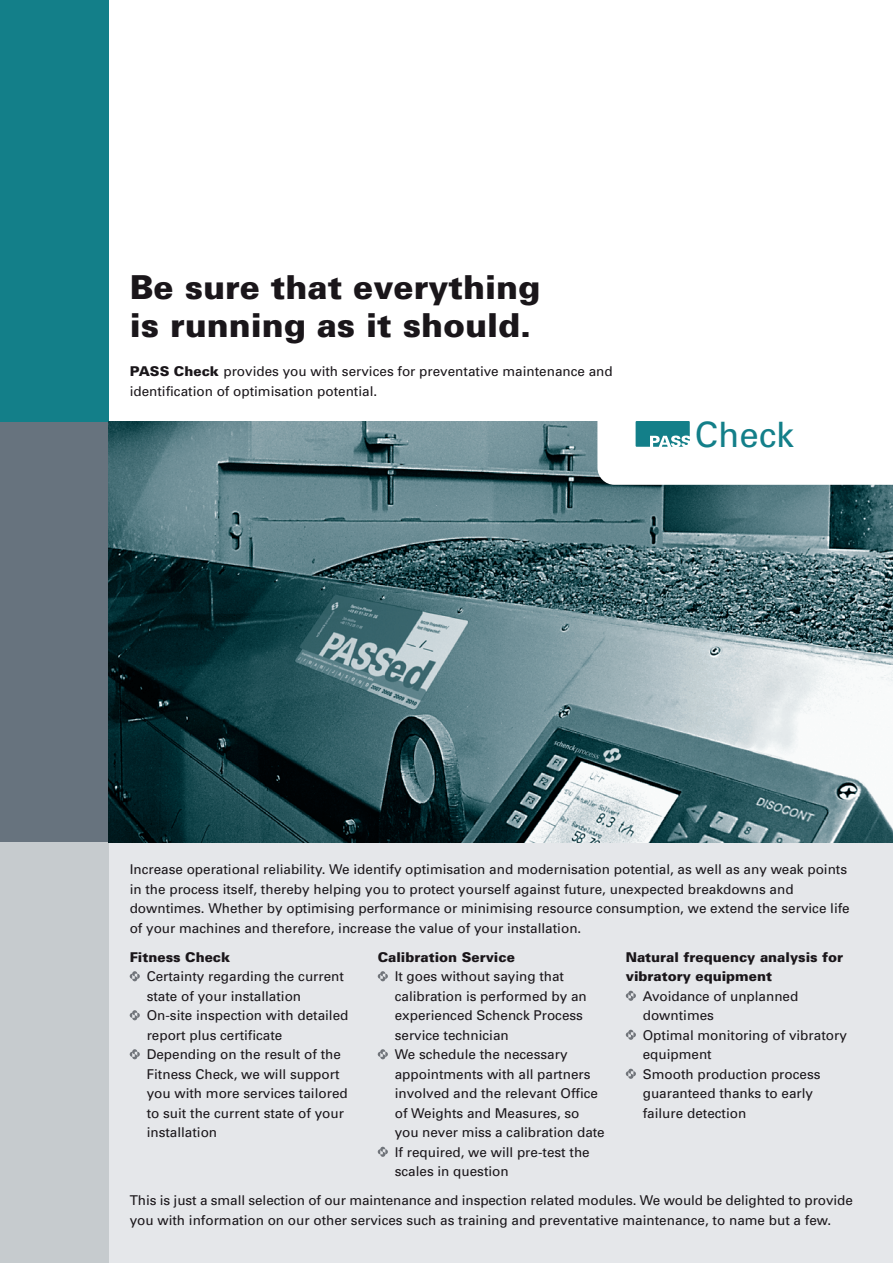
<style>
.page{position:relative;width:893px;height:1263px;background:#fff}
.page>*{position:absolute;margin:0;border:0;box-sizing:border-box;transform-origin:0 0}
.t1{font:34.95px "Univers";color:#137f89}
.t2{font:900 33px/38px "Univers";color:#1a161a}
.t3{font:13.5px/19.5px "Univers";color:#1a161a}
.t4{font:900 13.5px "Univers";color:#1a161a}
.s1{font-weight:900}
</style>
<div class="page">
<div style="left:0;top:842px;width:893px;height:421px;background:#e5e7ea"></div>
<div style="left:0;top:842px;width:108px;height:421px;background:#c6cbce"></div>
<div style="left:0;top:421px;width:108px;height:421px;background:#67737e"></div>
<div style="left:0;top:0;width:108px;height:421px;background:#137f89"></div>
<img style="left:108px;top:421px;width:785px;height:421px">
<svg style="left:597px;top:421px;width:296px;height:64px"></svg>
<svg style="left:130px;top:971px;width:10px;height:10px"></svg>
<svg style="left:130px;top:1010px;width:10px;height:10px"></svg>
<svg style="left:130px;top:1049px;width:10px;height:10px"></svg>
<svg style="left:378px;top:971px;width:10px;height:10px"></svg>
<svg style="left:378px;top:1049px;width:10px;height:10px"></svg>
<svg style="left:378px;top:1147px;width:10px;height:10px"></svg>
<svg style="left:626px;top:991px;width:10px;height:10px"></svg>
<svg style="left:626px;top:1030px;width:10px;height:10px"></svg>
<svg style="left:626px;top:1069px;width:10px;height:10px"></svg>
<p class="t2" style="left:130px;top:268px;width:412px">Be sure that everything is running as it should.</p>
<p class="t3" style="left:130px;top:362px;width:485px"><span class="s1">PASS Check</span> provides you with services for preventative maintenance and identification of optimisation potential.</p>
<p class="t1" style="left:695px;top:414px;width:101px">Check</p>
<p class="t3" style="left:130px;top:860px;width:722px">Increase operational reliability. We identify optimisation and modernisation potential, as well as any weak points in the process itself, thereby helping you to protect yourself against future, unexpected breakdowns and downtimes. Whether by optimising performance or minimising resource consumption, we extend the service life of your machines and therefore, increase the value of your installation.</p>
<p class="t3" style="left:147px;top:947px;width:203px;text-indent:-17px"><span class="s1">Fitness Check<br></span>Certainty regarding the current state of your installation<br>On-site inspection with detailed report plus certificate<br>Depending on the result of the<br>Fitness Check, we will support you with more services tailored to suit the current state of your installation</p>
<p class="t3" style="left:395px;top:947px;width:212px;text-indent:-17px"><span class="s1">Calibration Service<br></span>It goes without saying that calibration is performed by an experienced Schenck Process service technician<br>We schedule the necessary appointments with all partners involved and the relevant Office of Weights and Measures, so you never miss a calibration date<br>If required, we will pre-test the scales in question</p>
<p class="t4" style="left:626px;top:949px;width:219px">Natural frequency analysis for</p>
<p class="t4" style="left:626px;top:968px;width:148px">vibratory equipment</p>
<p class="t3" style="left:643px;top:986px;width:157px">Avoidance of unplanned</p>
<p class="t3" style="left:643px;top:1006px;width:73px">downtimes</p>
<p class="t3" style="left:643px;top:1025px;width:206px">Optimal monitoring of vibratory</p>
<p class="t3" style="left:643px;top:1045px;width:70px">equipment</p>
<p class="t3" style="left:643px;top:1064px;width:179px">Smooth production process</p>
<p class="t3" style="left:643px;top:1084px;width:172px">guaranteed thanks to early</p>
<p class="t3" style="left:643px;top:1103px;width:105px">failure detection</p>
<p class="t3" style="left:130px;top:1191px;width:725px">This is just a small selection of our maintenance and inspection related modules. We would be delighted to provide you with information on our other services such as training and preventative maintenance, to name but a few.</p>
</div>
